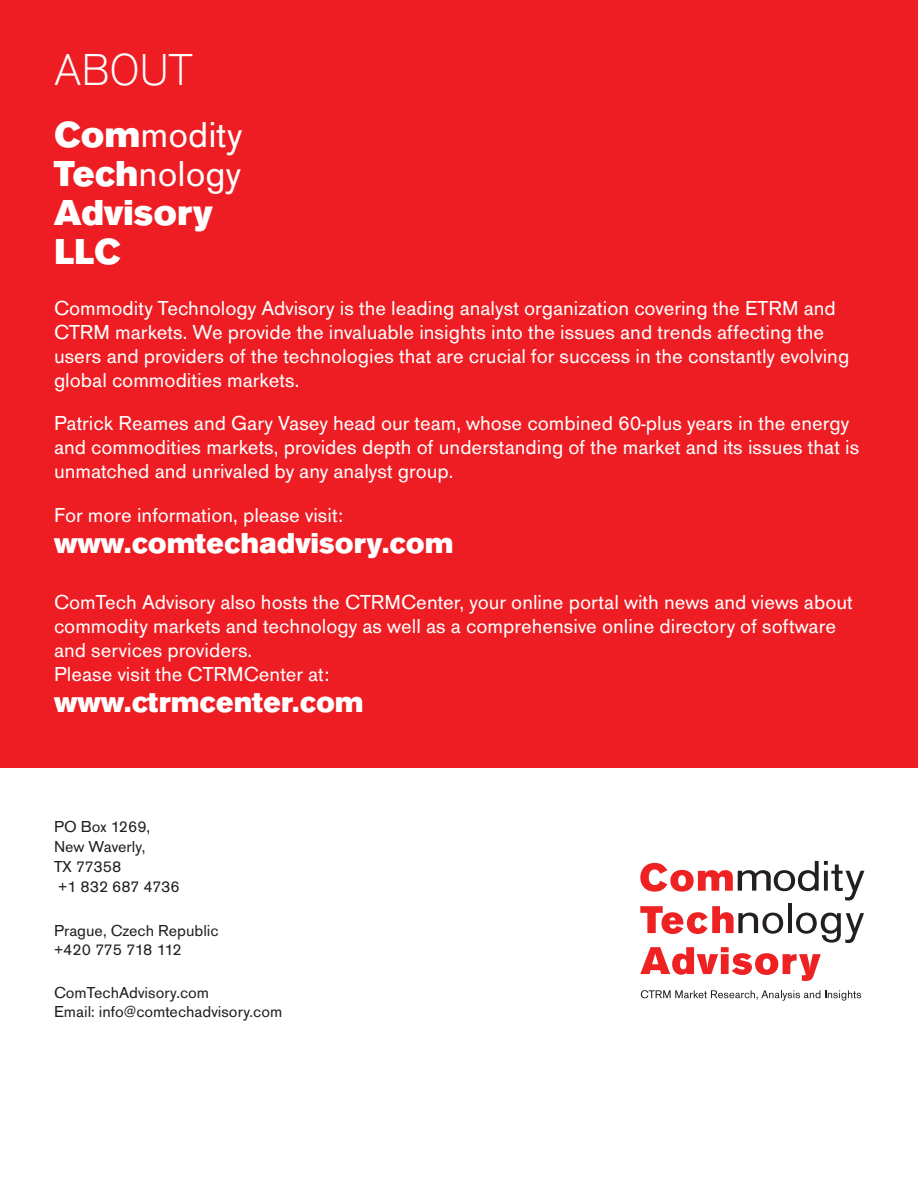
<style>
.page{position:relative;width:918px;height:1188px;background:#fff}
.page>*{position:absolute;margin:0;border:0;box-sizing:border-box;transform-origin:0 0}
.t1{font:300 46.5px "Accius TOT";color:#fff}
.t2{font:37.5px "Accius TOT";color:#fff}
.t3{font:900 37.5px "Accius TOT";color:#fff}
.t4{font:900 30px "Accius TOT";color:#fff}
.t5{font:21px/24px "Accius TOT";color:#fff}
.t6{font:16.5px "Accius TOT";color:#231f20}
.t7{font:16.5px "Accius TOT";letter-spacing:-.035em;color:#231f20}
.s1{font-weight:900}
</style>
<div class="page">
<div style="left:0;top:0;width:918px;height:768px;background:#ee1d23"></div>
<svg style="left:640px;top:861px;width:224px;height:120px"></svg>
<svg style="left:641px;top:990px;width:220px;height:11px"></svg>
<p class="t1" style="left:54px;top:44px;width:140px">ABOUT</p>
<p class="t2" style="left:54px;top:114px;width:190px"><span class="s1">Com</span>modity</p>
<p class="t2" style="left:54px;top:153px;width:188px"><span class="s1">Tech</span>nology</p>
<p class="t3" style="left:54px;top:190px;width:160px">Advisory</p>
<p class="t3" style="left:54px;top:229px;width:68px">LLC</p>
<p class="t5" style="left:54px;top:296px;width:797px">Commodity Technology Advisory is the leading analyst organization covering the ETRM and CTRM markets. We provide the invaluable insights into the issues and trends affecting the users and providers of the technologies that are crucial for success in the constantly evolving global commodities markets.</p>
<p class="t5" style="left:54px;top:411px;width:807px">Patrick Reames and Gary Vasey head our team, whose combined 60-plus years in the energy and commodities markets, provides depth of understanding of the market and its issues that is unmatched and unrivaled by any analyst group.</p>
<p class="t5" style="left:54px;top:503px;width:291px">For more information, please visit:</p>
<p class="t4" style="left:54px;top:525px;width:401px">www.comtechadvisory.com</p>
<p class="t5" style="left:54px;top:590px;width:800px">ComTech Advisory also hosts the CTRMCenter, your online portal with news and views about commodity markets and technology as well as a comprehensive online directory of software and services providers.</p>
<p class="t5" style="left:54px;top:662px;width:277px">Please visit the CTRMCenter at:</p>
<p class="t4" style="left:54px;top:684px;width:311px">www.ctrmcenter.com</p>
<p class="t6" style="left:54px;top:818px;width:98px">PO Box 1269,</p>
<p class="t6" style="left:54px;top:838px;width:93px">New Waverly,</p>
<p class="t6" style="left:54px;top:857px;width:69px">TX 77358</p>
<p class="t6" style="left:58px;top:877px;width:123px">+1 832 687 4736</p>
<p class="t6" style="left:54px;top:921px;width:166px">Prague, Czech Republic</p>
<p class="t7" style="left:54px;top:941px;width:129px">+420 775 718 112</p>
<p class="t6" style="left:54px;top:983px;width:157px">ComTechAdvisory.com</p>
<p class="t6" style="left:54px;top:1003px;width:230px">Email: info@comtechadvisory.com</p>
</div>
